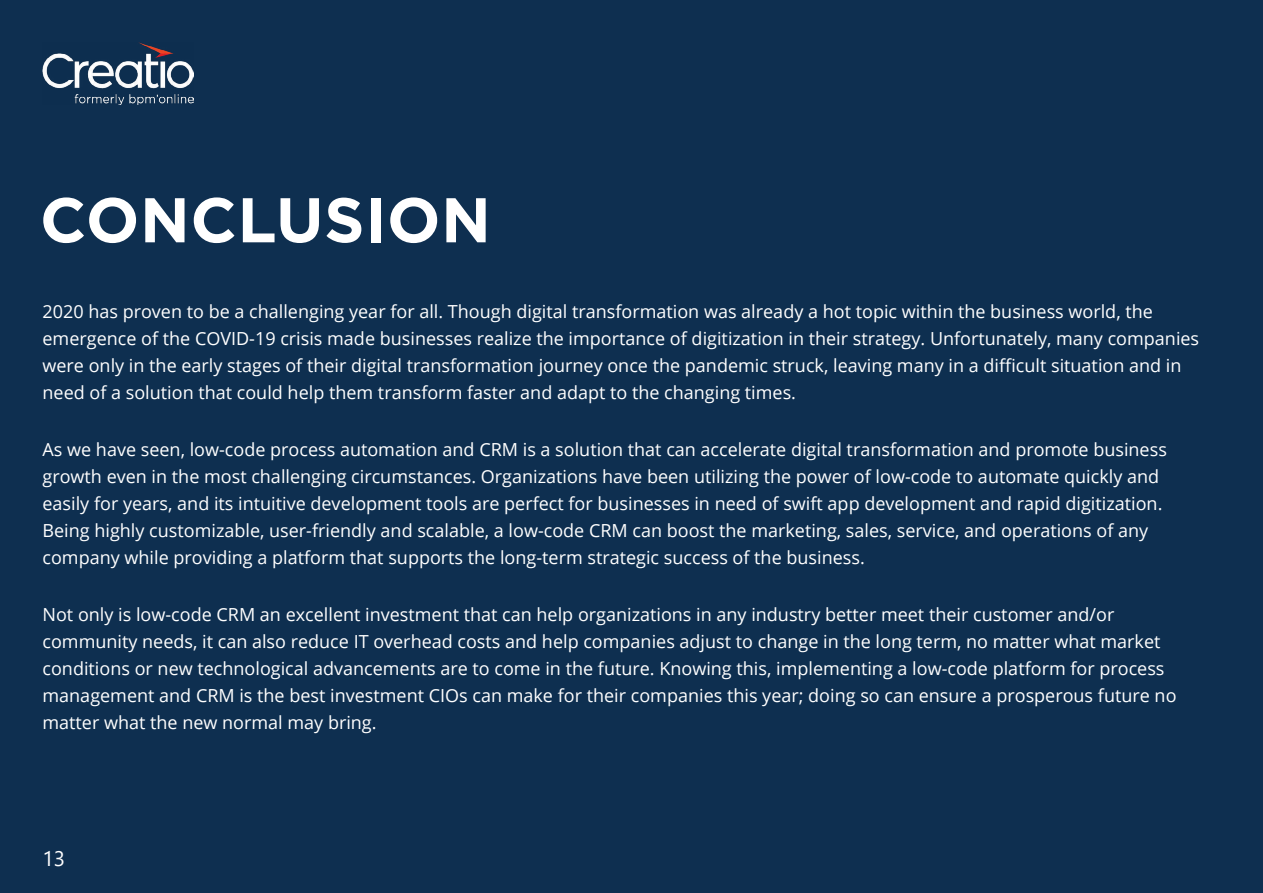
<style>
.page{position:relative;width:1263px;height:893px;background:#0e2f50}
.page>*{position:absolute;margin:0;border:0;box-sizing:border-box;transform-origin:0 0}
.t1{font:700 63px "Gotham Pro";letter-spacing:.01em;color:#fff}
.t2{font:21px "Segoe UI";color:#fff}
.t3{font:18px/27px "Open Sans";color:#fff}
</style>
<div class="page">
<img style="left:43px;top:43px;width:151px;height:61px">
<h1 class="t1" style="left:40px;top:184px;width:452px">CONCLUSION</h1>
<p class="t3" style="left:43px;top:297px;width:1158px">2020 has proven to be a challenging year for all. Though digital transformation was already a hot topic within the business world, the emergence of the COVID-19 crisis made businesses realize the importance of digitization in their strategy. Unfortunately, many companies were only in the early stages of their digital transformation journey once the pandemic struck, leaving many in a difficult situation and in need of a solution that could help them transform faster and adapt to the changing times.</p>
<p class="t3" style="left:43px;top:435px;width:1126px">As we have seen, low-code process automation and CRM is a solution that can accelerate digital transformation and promote business growth even in the most challenging circumstances. Organizations have been utilizing the power of low-code to automate quickly and easily for years, and its intuitive development tools are perfect for businesses in need of swift app development and rapid digitization.<br>Being highly customizable, user-friendly and scalable, a low-code CRM can boost the marketing, sales, service, and operations of any company while providing a platform that supports the long-term strategic success of the business.</p>
<p class="t3" style="left:43px;top:600px;width:1135px">Not only is low-code CRM an excellent investment that can help organizations in any industry better meet their customer and/or community needs, it can also reduce IT overhead costs and help companies adjust to change in the long term, no matter what market conditions or new technological advancements are to come in the future. Knowing this, implementing a low-code platform for process management and CRM is the best investment CIOs can make for their companies this year; doing so can ensure a prosperous future no matter what the new normal may bring.</p>
<p class="t2" style="left:43px;top:838px;width:24px">13</p>
</div>
